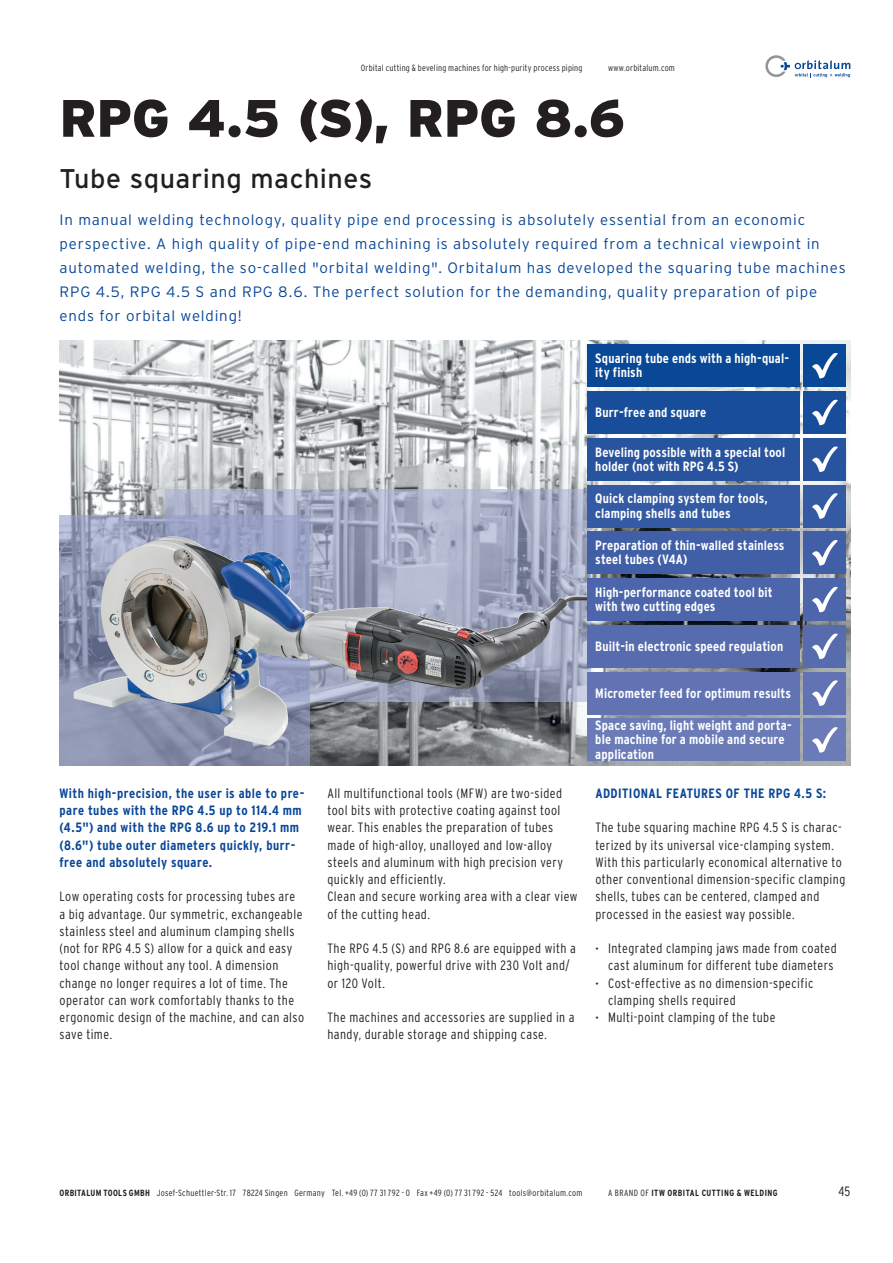
<style>
.page{position:relative;width:893px;height:1263px;background:#fff}
.page>*{position:absolute;margin:0;border:0;box-sizing:border-box;transform-origin:0 0}
.t1{font:900 52.5px "Interstate";letter-spacing:-.01em;color:#231f20}
.t2{font:27px "Interstate";letter-spacing:.02em;color:#231f20}
.t3{font:300 15px/24px "Interstate";letter-spacing:.055em;color:#094797}
.t4{font:300 condensed 13.5px/17.2px "Interstate";letter-spacing:.035em;color:#231f20}
.t5{font:700 condensed 13.5px/14.2px "Interstate";letter-spacing:.01em;color:#fff}
.t6{font:700 condensed 13.5px/17.2px "Interstate";letter-spacing:.035em;color:#094797}
.t7{font:300 condensed 9px "Interstate";letter-spacing:.025em;color:#231f20}
.t8{font:700 condensed 9px "Interstate";letter-spacing:.05em;color:#231f20}
.s1{font-size:12px}
.s2{font-weight:700}
.s3{font-weight:300}
</style>
<div class="page">
<svg style="left:765px;top:55px;width:85px;height:22px"></svg>
<img style="left:60px;top:340px;width:790px;height:425px">
<svg style="left:166px;top:489px;width:425px;height:213px;background:#a1a7bd"></svg>
<svg style="left:60px;top:514px;width:250px;height:251px;background:#9198b6"></svg>
<img style="left:73px;top:537px;width:447px;height:209px">
<div style="left:587px;top:344px;width:212px;height:43px;background:#094797"></div>
<div style="left:587px;top:391px;width:212px;height:43px;background:#174d9a"></div>
<div style="left:587px;top:438px;width:212px;height:42px;background:#28539e"></div>
<div style="left:587px;top:485px;width:212px;height:42px;background:#335aa3"></div>
<div style="left:587px;top:531px;width:212px;height:43px;background:#415fa6"></div>
<div style="left:587px;top:578px;width:212px;height:43px;background:#4d66ab"></div>
<div style="left:587px;top:625px;width:212px;height:43px;background:#576cae"></div>
<div style="left:587px;top:672px;width:212px;height:42px;background:#6173b3"></div>
<div style="left:804px;top:344px;width:42px;height:43px;background:#094797"></div>
<svg style="left:812px;top:353px;width:26px;height:26px"></svg>
<div style="left:804px;top:391px;width:42px;height:43px;background:#174d9a"></div>
<svg style="left:812px;top:399px;width:26px;height:26px"></svg>
<div style="left:804px;top:438px;width:42px;height:42px;background:#28539e"></div>
<svg style="left:812px;top:446px;width:26px;height:26px"></svg>
<div style="left:804px;top:485px;width:42px;height:42px;background:#335aa3"></div>
<svg style="left:812px;top:493px;width:26px;height:26px"></svg>
<div style="left:804px;top:531px;width:42px;height:43px;background:#415fa6"></div>
<svg style="left:812px;top:540px;width:26px;height:26px"></svg>
<div style="left:804px;top:578px;width:42px;height:43px;background:#4d66ab"></div>
<svg style="left:812px;top:586px;width:26px;height:27px"></svg>
<div style="left:804px;top:625px;width:42px;height:43px;background:#576cae"></div>
<svg style="left:812px;top:633px;width:26px;height:26px"></svg>
<div style="left:804px;top:672px;width:42px;height:42px;background:#6173b3"></div>
<svg style="left:812px;top:680px;width:26px;height:26px"></svg>
<div style="left:587px;top:719px;width:212px;height:42px;background:#6b7bb7"></div>
<div style="left:804px;top:719px;width:42px;height:42px;background:#6b7bb7"></div>
<svg style="left:812px;top:727px;width:26px;height:26px"></svg>
<p class="t7" style="left:361px;top:63px;width:223px">Orbital cutting &amp; beveling machines for high-purity process piping</p>
<p class="t7" style="left:608px;top:63px;width:68px">www.orbitalum.com</p>
<h1 class="t1" style="left:60px;top:88px;width:567px">RPG 4.5 (S), RPG 8.6</h1>
<h2 class="t2" style="left:60px;top:163px;width:314px">Tube squaring machines</h2>
<p class="t3" style="left:60px;top:208px;width:788px">In manual welding technology, quality pipe end processing is absolutely essential from an economic perspective. A high quality of pipe-end machining is absolutely required from a technical viewpoint in automated welding, the so-called "orbital welding". Orbitalum has developed the squaring tube machines RPG 4.5, RPG 4.5 S and RPG 8.6. The perfect solution for the demanding, quality preparation of pipe ends for orbital welding!</p>
<p class="t6" style="left:60px;top:784px;width:246px">With high-precision, the user is able to pre&shy;pare tubes with the RPG 4.5 up to 114.4 mm (4.5") and with the RPG 8.6 up to 219.1 mm (8.6") tube outer diameters quickly, burr&shy;free and absolutely square.</p>
<p class="t4" style="left:60px;top:888px;width:246px">Low operating costs for processing tubes are a big advantage. Our symmetric, exchangeable stainless steel and aluminum clamping shells (not for RPG 4.5 S) allow for a quick and easy tool change without any tool. A dimension change no longer requires a lot of time. The operator can work comfortably thanks to the ergonomic design of the machine, and can also save time.</p>
<p class="t4" style="left:327px;top:784px;width:252px">All multifunctional tools (MFW) are two-sided tool bits with protective coating against tool wear. This enables the preparation of tubes made of high-alloy, unalloyed and low-alloy steels and aluminum with high precision very quickly and efficiently.<br>Clean and secure working area with a clear view of the cutting head.</p>
<p class="t4" style="left:327px;top:940px;width:250px">The RPG 4.5 (S) and RPG 8.6 are equipped with a high-quality, powerful drive with 230 Volt and/ or 120 Volt.</p>
<p class="t4" style="left:327px;top:1009px;width:249px">The machines and accessories are supplied in a handy, durable storage and shipping case.</p>
<p class="t5" style="left:595px;top:351px;width:195px">Squaring tube ends with a high-qual&shy;ity finish</p>
<p class="t5" style="left:595px;top:405px;width:113px">Burr-free and square</p>
<p class="t5" style="left:595px;top:445px;width:191px">Beveling possible with a special tool holder (not with RPG 4.5 S)</p>
<p class="t5" style="left:595px;top:491px;width:174px">Quick clamping system for tools, clamping shells and tubes</p>
<p class="t5" style="left:595px;top:538px;width:191px">Preparation of thin-walled stainless steel tubes (V4A)</p>
<p class="t5" style="left:595px;top:585px;width:179px">High-performance coated tool bit with two cutting edges</p>
<p class="t5" style="left:595px;top:639px;width:189px">Built-in electronic speed regulation</p>
<p class="t5" style="left:595px;top:686px;width:197px">Micrometer feed for optimum results</p>
<p class="t5" style="left:595px;top:718px;width:198px">Space saving, light weight and porta&shy;ble machine for a mobile and secure application</p>
<p class="t6" style="left:595px;top:784px;width:232px">ADDITIONAL FEATURES OF THE RPG 4.5 S:</p>
<p class="t4" style="left:595px;top:819px;width:252px">The tube squaring machine RPG 4.5 S is charac&shy;terized by its universal vice-clamping system.<br>With this particularly economical alternative to other conventional dimension-specific clamping shells, tubes can be centered, clamped and processed in the easiest way possible.</p>
<p class="t4" style="left:595px;top:939px;width:243px;text-align:right"><span class="s1">•</span> Integrated clamping jaws made from coated cast aluminum for different tube diameters</p>
<p class="t4" style="left:608px;top:974px;width:207px;text-indent:-13px"><span class="s1">•</span> Cost-effective as no dimension-specific clamping shells required</p>
<p class="t4" style="left:595px;top:1008px;width:182px"><span class="s1">•</span> Multi-point clamping of the tube</p>
<p class="t7" style="left:60px;top:1188px;width:525px"><span class="s2">ORBITALUM TOOLS GMBH</span> Josef-Schuettler-Str. 17 78224 Singen Germany Tel. +49 (0) 77 31 792 - 0 Fax +49 (0) 77 31 792 - 524 tools@orbitalum.com</p>
<p class="t8" style="left:608px;top:1188px;width:171px"><span class="s3">A BRAND OF</span> ITW ORBITAL CUTTING &amp; WELDING</p>
<p class="t4" style="left:839px;top:1183px;width:13px">45</p>
</div>
